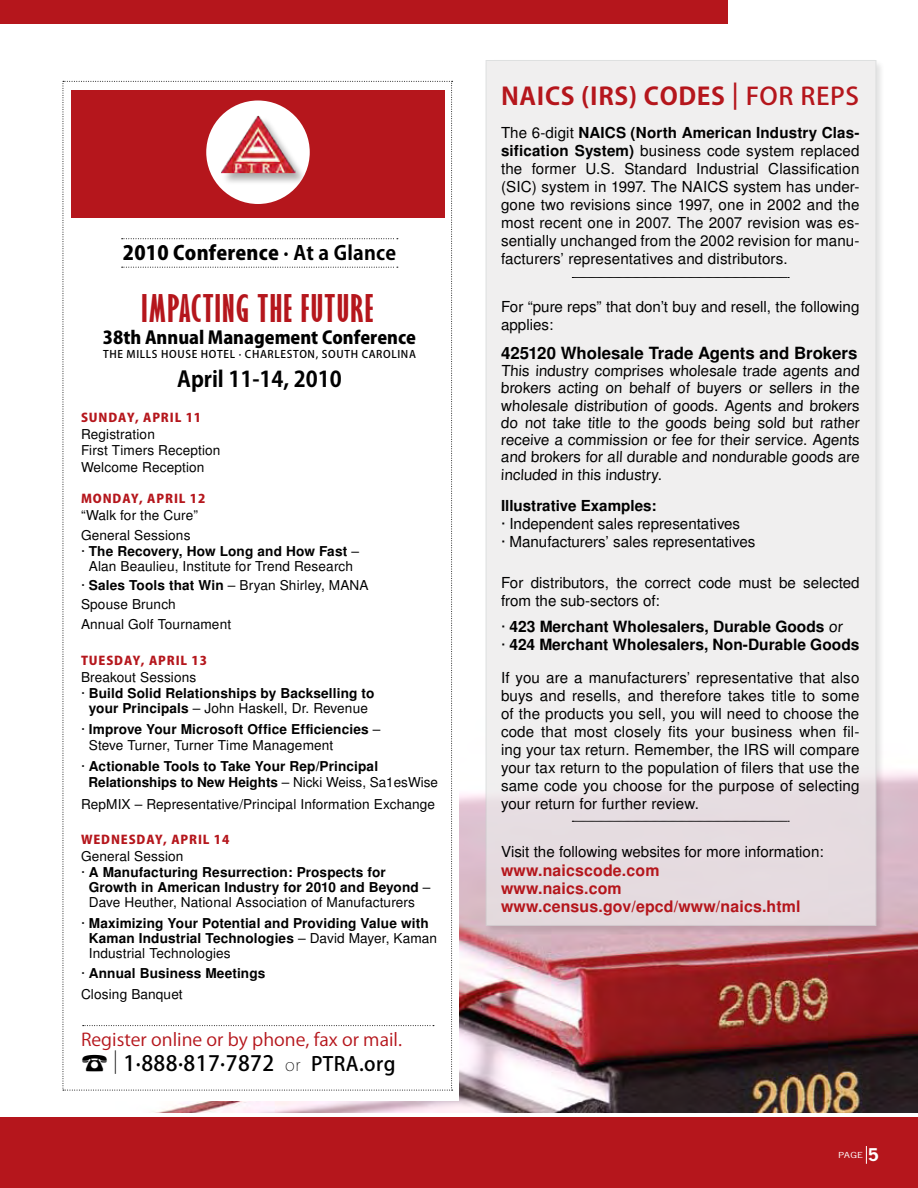
<style>
.page{position:relative;width:918px;height:1188px;background:#fff}
.page>*{position:absolute;margin:0;border:0;box-sizing:border-box;transform-origin:0 0}
.t1{font:700 extra-condensed 35.1px "Gill Sans";letter-spacing:.035em;color:#b5161c;scale:1.1 1}
.t2{font:700 24px "Koz Go Pro";letter-spacing:.025em;color:#b5161c;scale:1.05 1}
.t3{font:700 21.6px "Koz Go Pro";color:#000}
.t4{font:500 21px "Koz Go Pro";letter-spacing:.02em;color:#000}
.t5{font:800 19.5px "Koz Go Pro";letter-spacing:.01em;color:#000}
.t6{font:500 19.5px "Koz Go Pro";color:#000}
.t7{font:800 17.7px "Koz Go Pro";color:#000}
.t8{font:17.4px "Koz Go Pro";color:#b5161c;scale:1.04 1}
.t9{font:700 16.65px "Turkish Sans SSK";color:#000}
.t10{font:700 15.75px/17.5px "Turkish Sans SSK";letter-spacing:.01em;color:#b5161c}
.t11{font:700 15.3px/18.5px "Turkish Sans SSK";color:#000}
.t12{font:15px/18px "Turkish Sans SSK";color:#000;text-align:justify}
.t13{font:700 15px "Turkish Sans SSK";color:#000}
.t14{font:700 13.5px/16.2px "Turkish Sans SSK";letter-spacing:.01em;color:#000}
.t15{font:13.5px/16.5px "Turkish Sans SSK";letter-spacing:.01em;color:#000}
.t16{font:800 12px "Koz Go Pro";letter-spacing:.07em;color:#b5161c;scale:1.05 1}
.t17{font:500 10.5px "Koz Go Pro";letter-spacing:.06em;color:#000}
.t18{font:7.8px "News Gothic Std";color:#fff;scale:1.31 1}
.s1{font-weight:700}
.s2{font-weight:400}
.s3{font-weight:200}
.s4{font-weight:200;font-size:16.5px}
.s5{font-size:19.5px}
.s6{font-weight:500}
.s7{font-weight:400;font-size:15px}
.s8{font-weight:700;font-size:16.5px}
</style>
<div class="page">
<img style="left:152px;top:771px;width:766px;height:342px">
<div style="left:0;top:1118px;width:918px;height:70px;background:#b5161c"></div>
<div style="left:0;top:0;width:728px;height:24px;background:#b5161c"></div>
<svg style="left:866px;top:1146px;width:1px;height:18px"></svg>
<div style="left:484px;top:59px;width:402px;height:876px;background:#000;opacity:.18"></div>
<div style="left:486px;top:60px;width:390px;height:865px;background:linear-gradient(to bottom,#f3f4f3,#eae4e6);border:1px solid #d1d3d4"></div>
<svg style="left:572px;top:277px;width:217px;height:1px"></svg>
<svg style="left:572px;top:821px;width:217px;height:1px"></svg>
<div style="left:57px;top:69px;width:402px;height:1032px;background:#fff"></div>
<svg style="left:63px;top:81px;width:390px;height:1010px"></svg>
<h3 class="t5" style="left:123px;top:241px;width:275px">2010 Conference <span class="s1">· At a Glance</span></h3>
<h1 class="t1" style="left:141px;top:287px;width:212px">IMPACTING THE FUTURE</h1>
<p class="t7" style="left:103px;top:326px;width:315px">38th Annual Management Conference</p>
<p class="t17" style="left:103px;top:348px;width:314px">THE MILLS HOUSE HOTEL · CHARLESTON, SOUTH CAROLINA</p>
<h3 class="t3" style="left:177px;top:365px;width:166px">April 11-14, 2010</h3>
<p class="t16" style="left:81px;top:409px;width:116px">Sunday, April 11</p>
<p class="t15" style="left:81px;top:426px;width:141px">Registration<br>First Timers Reception<br>Welcome Reception</p>
<p class="t16" style="left:81px;top:491px;width:120px">Monday, April 12</p>
<p class="t15" style="left:81px;top:506px;width:119px;line-height:19.2px">“Walk for the Cure”<br>General Sessions</p>
<p class="t15" style="left:81px;top:543px;width:279px;line-height:15px;text-align:center">· <span class="s1">The Recovery, How Long and How Fast</span> –<br>Alan Beaulieu, Institute for Trend Research</p>
<p class="t15" style="left:81px;top:575px;width:289px;line-height:19.4px">· <span class="s1">Sales Tools that Win</span> – Bryan Shirley, MANA<br>Spouse Brunch<br>Annual Golf Tournament</p>
<p class="t16" style="left:81px;top:653px;width:122px">Tuesday, April 13</p>
<p class="t15" style="left:81px;top:669px;width:117px">Breakout Sessions</p>
<p class="t14" style="left:81px;top:685px;width:295px"><span class="s2">·</span> Build Solid Relationships by Backselling to</p>
<p class="t15" style="left:89px;top:700px;width:281px"><span class="s1">your Principals</span> – John Haskell, Dr. Revenue</p>
<p class="t14" style="left:89px;top:721px;width:293px;text-indent:-8px"><span class="s2">·</span> Improve Your Microsoft Office Efficiencies <span class="s2">–<br>Steve Turner, Turner Time Management</span></p>
<p class="t14" style="left:88px;top:758px;width:351px;text-indent:-7px"><span class="s2">·</span> Actionable Tools to Take Your Rep/Principal<br>Relationships to New Heights <span class="s2">– Nicki Weiss, Sa1esWise</span></p>
<p class="t15" style="left:81px;top:796px;width:356px">RepMIX – Representative/Principal Information Exchange</p>
<p class="t16" style="left:81px;top:831px;width:143px">Wednesday, April 14</p>
<p class="t15" style="left:81px;top:848px;width:104px">General Session</p>
<p class="t14" style="left:81px;top:864px;width:306px"><span class="s2">·</span> A Manufacturing Resurrection: Prospects for</p>
<p class="t14" style="left:89px;top:879px;width:343px">Growth in American Industry for 2010 and Beyond <span class="s2">–</span></p>
<p class="t15" style="left:89px;top:894px;width:328px">Dave Heuther, National Association of Manufacturers</p>
<p class="t14" style="left:89px;top:915px;width:350px;line-height:15px;text-indent:-8px"><span class="s2">·</span> Maximizing Your Potential and Providing Value with<br>Kaman Industrial Technologies <span class="s2">– David Mayer, Kaman<br>Industrial Technologies</span></p>
<p class="t14" style="left:81px;top:963px;width:186px;line-height:20.7px"><span class="s2">·</span> Annual Business Meetings<br><span class="s2">Closing Banquet</span></p>
<p class="t8" style="left:81px;top:1028px;width:310px">Register online or by phone, fax or mail.</p>
<h3 class="t4" style="left:113px;top:1050px;width:211px"><span class="s3">|</span> 1·888·817·7872 <span class="s4">or</span> <span class="s5">PTRA</span></h3>
<h3 class="t6" style="left:359px;top:1052px;width:38px">.ORG</h3>
<h2 class="t2" style="left:501px;top:81px;width:343px">NAICS (IRS) Codes <span class="s6">| FOR REPS</span></h2>
<p class="t12" style="left:501px;top:123px;width:360px">The 6-digit <span class="s1">NAICS (North American Industry Clas&shy;sification System)</span> business code system replaced the former U. S. Standard Industrial Classification (SIC) system in 1997. The NAICS system has under&shy;gone two revisions since 1997, one in 2002 and the most recent one in 2007. The 2007 revision was es&shy;sentially unchanged from the 2002 revision for manu&shy;facturers’ representatives and distributors.</p>
<p class="t12" style="left:501px;top:297px;width:360px">For “pure reps” that don’t buy and resell, the following applies:</p>
<p class="t9" style="left:501px;top:343px;width:358px">425120 Wholesale Trade Agents and Brokers</p>
<p class="t12" style="left:501px;top:362px;width:361px;line-height:17.2px">This industry comprises wholesale trade agents and brokers acting on behalf of buyers or sellers in the wholesale distribution of goods. Agents and brokers do not take title to the goods being sold but rather receive a commission or fee for their service. Agents and brokers for all durable and nondurable goods are included in this industry.</p>
<p class="t13" style="left:501px;top:497px;width:157px">Illustrative Examples:</p>
<p class="t12" style="left:501px;top:514px;width:256px">· Independent sales representatives<br>· Manufacturers’ sales representatives</p>
<p class="t12" style="left:501px;top:573px;width:360px">For distributors, the correct code must be selected from the sub-sectors of:</p>
<p class="t11" style="left:501px;top:617px;width:360px"><span class="s7">·</span> 423 Merchant Wholesalers, Durable Goods <span class="s2">or<br></span><span class="s7">·</span> 424 Merchant Wholesalers, Non-Durable Goods</p>
<p class="t12" style="left:501px;top:668px;width:360px">If you are a manufacturers’ representative that also buys and resells, and therefore takes title to some of the products you sell, you will need to choose the code that most closely fits your business when fil&shy;ing your tax return. Remember, the IRS will compare your tax return to the population of filers that use the same code you choose for the purpose of selecting your return for further review.</p>
<p class="t12" style="left:501px;top:842px;width:324px">Visit the following websites for more information:</p>
<p class="t10" style="left:501px;top:862px;width:301px">www.naicscode.com<br>www.naics.com www.census.gov/epcd/www/naics.html</p>
<p class="t18" style="left:838px;top:1150px;width:32px">page<span class="s8">5</span></p>
</div>
